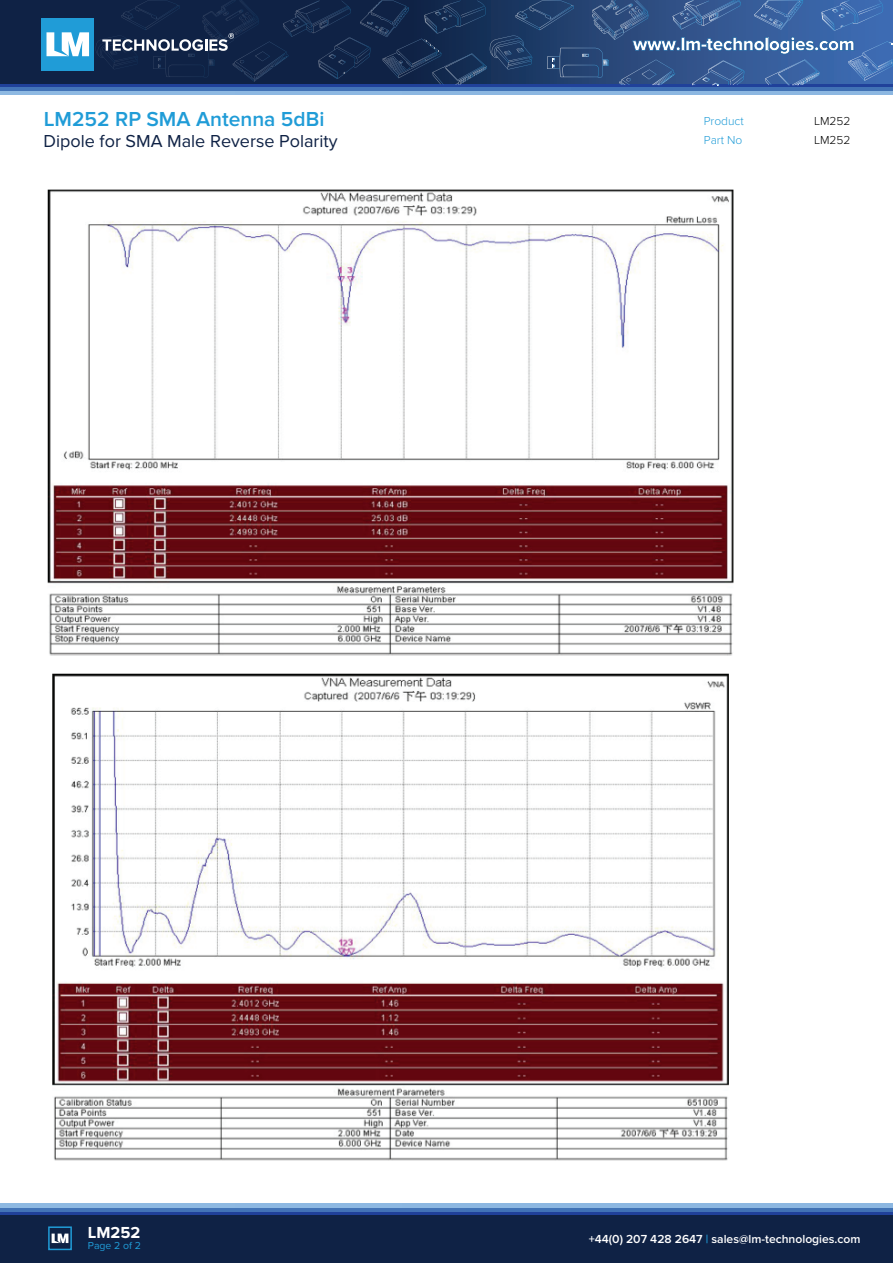
<style>
.page{position:relative;width:893px;height:1263px;background:#fff}
.page>*{position:absolute;margin:0;border:0;box-sizing:border-box;transform-origin:0 0}
.t1{font:600 21px "Proxima Nova";color:#209cd7}
.t2{font:18px "Proxima Nova";color:#0f2245}
.t3{font:700 16.5px "Proxima Nova";color:#fff}
.t4{font:600 12.15px "Proxima Nova";color:#fff}
.t5{font:300 12px "Proxima Nova";color:#209cd7}
.t6{font:300 12px "Proxima Nova";color:#000001}
.t7{font:10.5px "Proxima Nova";color:#209cd7}
.s1{color:#209cd7}
</style>
<div class="page">
<img style="left:47px;top:189px;width:687px;height:972px">
<div style="left:0;top:0;width:893px;height:85px;background:#0f2245"></div>
<svg style="left:0;top:90px;width:893px;height:4px;background:#7aa6d6"></svg>
<hr style="left:0;top:84px;width:893px;height:3px;background:#20419a">
<hr style="left:0;top:87px;width:893px;height:3px;background:#4273b6">
<div style="left:42px;top:18px;width:52px;height:52px;background:#209cd7"></div>
<svg style="left:46px;top:32px;width:43px;height:24px"></svg>
<svg style="left:96px;top:0;width:797px;height:86px"></svg>
<div style="left:0;top:1213px;width:893px;height:50px;background:#0f2245"></div>
<hr style="left:0;top:1204px;width:893px;height:4px;background:#8cb7e1">
<svg style="left:0;top:1211px;width:893px;height:3px;background:#2b51a3"></svg>
<hr style="left:0;top:1208px;width:893px;height:3px;background:#4273b6">
<div style="left:48px;top:1226px;width:24px;height:24px;border:2px solid #209cd7"></div>
<svg style="left:52px;top:1233px;width:16px;height:10px"></svg>
<h1 class="t1" style="left:44px;top:107px;width:282px">LM252 RP SMA Antenna 5dBi</h1>
<h2 class="t2" style="left:44px;top:130px;width:296px">Dipole for SMA Male Reverse Polarity</h2>
<p class="t5" style="left:704px;top:133px;width:40px">Part No</p>
<p class="t5" style="left:704px;top:114px;width:42px">Product</p>
<p class="t6" style="left:814px;top:114px;width:38px">LM252</p>
<p class="t6" style="left:814px;top:133px;width:38px">LM252</p>
<h3 class="t3" style="left:88px;top:1223px;width:54px">LM252</h3>
<p class="t7" style="left:88px;top:1240px;width:55px">Page 2 of 2</p>
<p class="t4" style="left:589px;top:1232px;width:273px">+44(0) 207 428 2647 <span class="s1">|</span> sales@lm-technologies.com</p>
</div>
